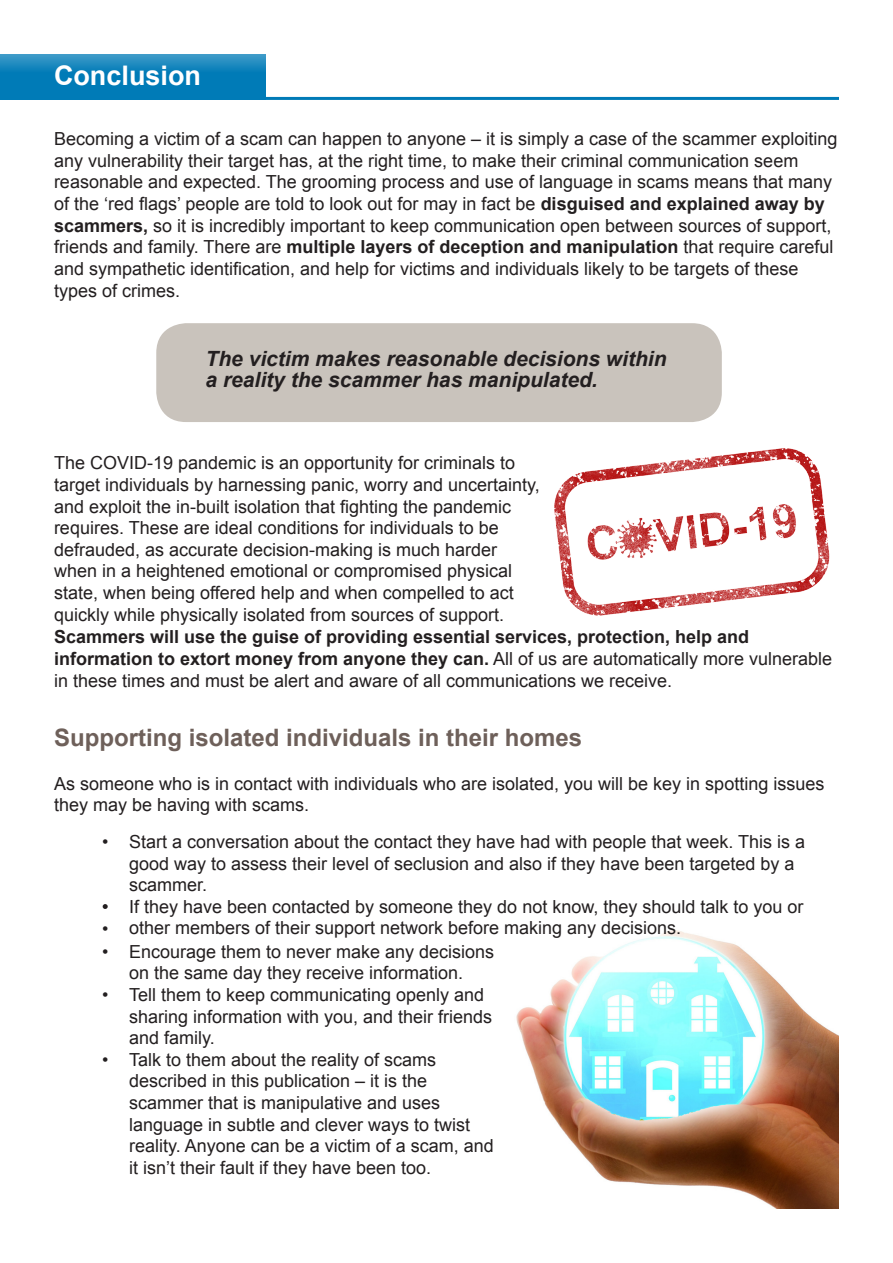
<style>
.page{position:relative;width:893px;height:1263px;background:#fff}
.page>*{position:absolute;margin:0;border:0;box-sizing:border-box;transform-origin:0 0}
.Main_Paragraph_headi{font:700 27px "Arial";color:#fff}
.Sub_heading{font:700 24px "Arial";color:#6e605a}
.Sub_heading-2{font:italic 700 21px/21px "Arial";color:#231f20}
.t1{font:18px/21.6px "Arial";color:#231f20}
.t2{font:700 18px/21.6px "Arial";color:#231f20}
.s1{font-weight:700}
.s2{font-weight:400}
</style>
<div class="page">
<svg style="left:0;top:54px;width:266px;height:43px;background:#0e82ba"></svg>
<hr style="left:0;top:97px;width:839px;height:3px;background:#007bb7">
<div style="left:156px;top:323px;width:566px;height:99px;background:#c9c3bc;border-radius:30px"></div>
<img style="left:554px;top:448px;width:276px;height:168px">
<img style="left:516px;top:930px;width:323px;height:279px">
<p class="Main_Paragraph_headi" style="left:54px;top:58px;width:149px">Conclusion</p>
<p class="t1" style="left:54px;top:128px;width:785px">Becoming a victim of a scam can happen to anyone – it is simply a case of the scammer exploiting any vulnerability their target has, at the right time, to make their criminal communication seem reasonable and expected. The grooming process and use of language in scams means that many of the ‘red flags’ people are told to look out for may in fact be <span class="s1">disguised and explained away by scammers,</span> so it is incredibly important to keep communication open between sources of support, friends and family. There are <span class="s1">multiple layers of deception and manipulation</span> that require careful and sympathetic identification, and help for victims and individuals likely to be targets of these types of crimes.</p>
<p class="Sub_heading-2" style="left:206px;top:349px;width:463px">The victim makes reasonable decisions within a reality the scammer has manipulated.</p>
<p class="t1" style="left:54px;top:452px;width:487px">The COVID-19 pandemic is an opportunity for criminals to target individuals by harnessing panic, worry and uncertainty, and exploit the in-built isolation that fighting the pandemic requires. These are ideal conditions for individuals to be defrauded, as accurate decision-making is much harder when in a heightened emotional or compromised physical state, when being offered help and when compelled to act quickly while physically isolated from sources of support.</p>
<p class="t2" style="left:54px;top:627px;width:780px">Scammers will use the guise of providing essential services, protection, help and information to extort money from anyone they can. <span class="s2">All of us are automatically more vulnerable in these times and must be alert and aware of all communications we receive.</span></p>
<p class="Sub_heading" style="left:54px;top:722px;width:530px">Supporting isolated individuals in their homes</p>
<p class="t1" style="left:54px;top:773px;width:772px">As someone who is in contact with individuals who are isolated, you will be key in spotting issues they may be having with scams.</p>
<p class="t1" style="left:129px;top:831px;width:678px;text-indent:-27px">• Start a conversation about the contact they have had with people that week. This is a good way to assess their level of seclusion and also if they have been targeted by a scammer.</p>
<p class="t1" style="left:102px;top:918px;width:8px">•</p>
<p class="t1" style="left:129px;top:896px;width:676px;text-indent:-27px">• If they have been contacted by someone they do not know, they should talk to you or other members of their support network before making any decisions.</p>
<p class="t1" style="left:102px;top:941px;width:394px;text-align:center">• Encourage them to never make any decisions on the same day they receive information.</p>
<p class="t1" style="left:129px;top:984px;width:365px;text-indent:-27px">• Tell them to keep communicating openly and sharing information with you, and their friends and family.</p>
<p class="t1" style="left:129px;top:1049px;width:366px;text-indent:-27px">• Talk to them about the reality of scams described in this publication – it is the scammer that is manipulative and uses language in subtle and clever ways to twist reality. Anyone can be a victim of a scam, and it isn’t their fault if they have been too.</p>
</div>
